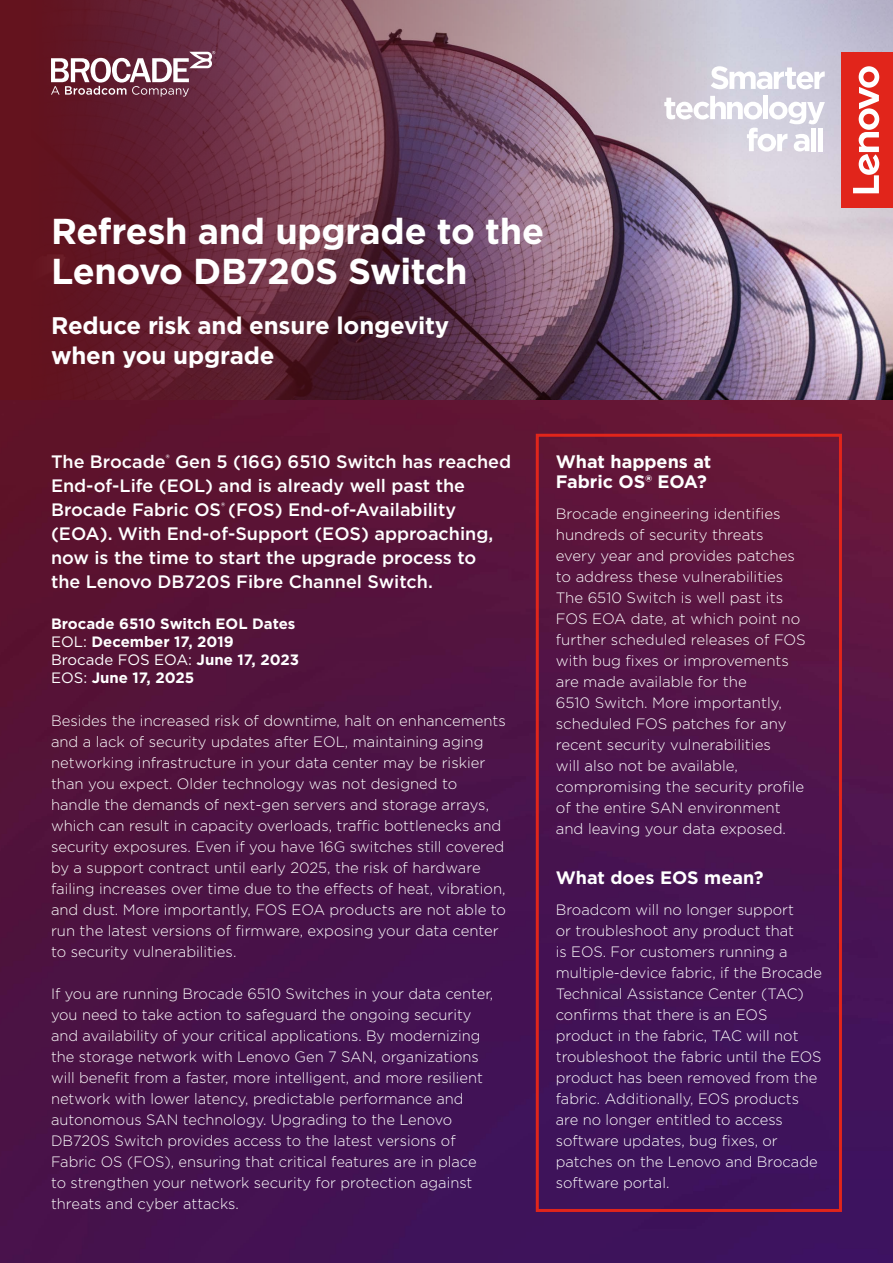
<style>
.page{position:relative;width:893px;height:1263px;background:#fff}
.page>*{position:absolute;margin:0;border:0;box-sizing:border-box;transform-origin:0 0}
.t1{font:700 36px/40.5px "Gotham";letter-spacing:-.015em;color:#fff}
.t2{font:700 24px/30px "Gotham";letter-spacing:-.01em;color:#fff}
.t3{font:500 18px/24px "Gotham";color:#fff}
.t4{font:700 18px/19.5px "Gotham";color:#fff}
.t5{font:300 15px/21px "Gotham";color:#fff}
.t6{font:700 15px/18px "Gotham";color:#fff}
.s1{font-weight:400}
</style>
<div class="page">
<img style="left:0;top:400px;width:893px;height:863px">
<img style="left:0;top:0;width:893px;height:400px">
<svg style="left:711px;top:66px;width:114px;height:23px"></svg>
<svg style="left:664px;top:96px;width:161px;height:56px"></svg>
<div style="left:811px;top:128px;width:5px;height:23px;background:#fff"></div>
<div style="left:818px;top:128px;width:5px;height:23px;background:#fff"></div>
<div style="left:841px;top:52px;width:52px;height:156px;background:#e1251b"></div>
<svg style="left:853px;top:66px;width:26px;height:127px"></svg>
<div style="left:536px;top:434px;width:306px;height:778px;border:3px solid #e1251b"></div>
<svg style="left:51px;top:51px;width:164px;height:46px"></svg>
<h1 class="t1" style="left:51px;top:210px;width:495px">Refresh and upgrade to the<br>Lenovo DB720S Switch</h1>
<h2 class="t2" style="left:51px;top:310px;width:400px">Reduce risk and ensure longevity when you upgrade</h2>
<p class="t3" style="left:51px;top:450px;width:462px">The Brocade<sup>®</sup> Gen 5 (16G) 6510 Switch has reached End-of-Life (EOL) and is already well past the Brocade Fabric OS<sup>®</sup> (FOS) End-of-Availability (EOA). With End-of-Support (EOS) approaching, now is the time to start the upgrade process to<br>the Lenovo DB720S Fibre Channel Switch.</p>
<p class="t6" style="left:51px;top:614px;width:250px">Brocade 6510 Switch EOL Dates<br><span class="s1">EOL:</span> December 17, 2019<br><span class="s1">Brocade FOS EOA:</span> June 17, 2023<br><span class="s1">EOS:</span> June 17, 2025</p>
<p class="t5" style="left:51px;top:710px;width:456px">Besides the increased risk of downtime, halt on enhancements and a lack of security updates after EOL, maintaining aging networking infrastructure in your data center may be riskier than you expect. Older technology was not designed to handle the demands of next-gen servers and storage arrays, which can result in capacity overloads, traffic bottlenecks and security exposures. Even if you have 16G switches still covered by a support contract until early 2025, the risk of hardware failing increases over time due to the effects of heat, vibration, and dust. More importantly, FOS EOA products are not able to run the latest versions of firmware, exposing your data center to security vulnerabilities.</p>
<p class="t5" style="left:51px;top:983px;width:444px">If you are running Brocade 6510 Switches in your data center, you need to take action to safeguard the ongoing security and availability of your critical applications. By modernizing the storage network with Lenovo Gen 7 SAN, organizations will benefit from a faster, more intelligent, and more resilient network with lower latency, predictable performance and autonomous SAN technology. Upgrading to the Lenovo DB720S Switch provides access to the latest versions of Fabric OS (FOS), ensuring that critical features are in place to strengthen your network security for protection against threats and cyber attacks.</p>
<p class="t4" style="left:556px;top:452px;width:157px">What happens at<br>Fabric OS® EOA?</p>
<p class="t5" style="left:556px;top:503px;width:252px">Brocade engineering identifies hundreds of security threats every year and provides patches to address these vulnerabilities<br>The 6510 Switch is well past its<br>FOS EOA date, at which point no further scheduled releases of FOS with bug fixes or improvements are made available for the<br>6510 Switch. More importantly, scheduled FOS patches for any recent security vulnerabilities<br>will also not be available, compromising the security profile of the entire SAN environment and leaving your data exposed.</p>
<p class="t4" style="left:556px;top:867px;width:209px">What does EOS mean?</p>
<p class="t5" style="left:556px;top:899px;width:268px">Broadcom will no longer support<br>or troubleshoot any product that<br>is EOS. For customers running a multiple-device fabric, if the Brocade<br>Technical Assistance Center (TAC) confirms that there is an EOS product in the fabric, TAC will not troubleshoot the fabric until the EOS product has been removed from the fabric. Additionally, EOS products are no longer entitled to access software updates, bug fixes, or patches on the Lenovo and Brocade software portal.</p>
</div>
